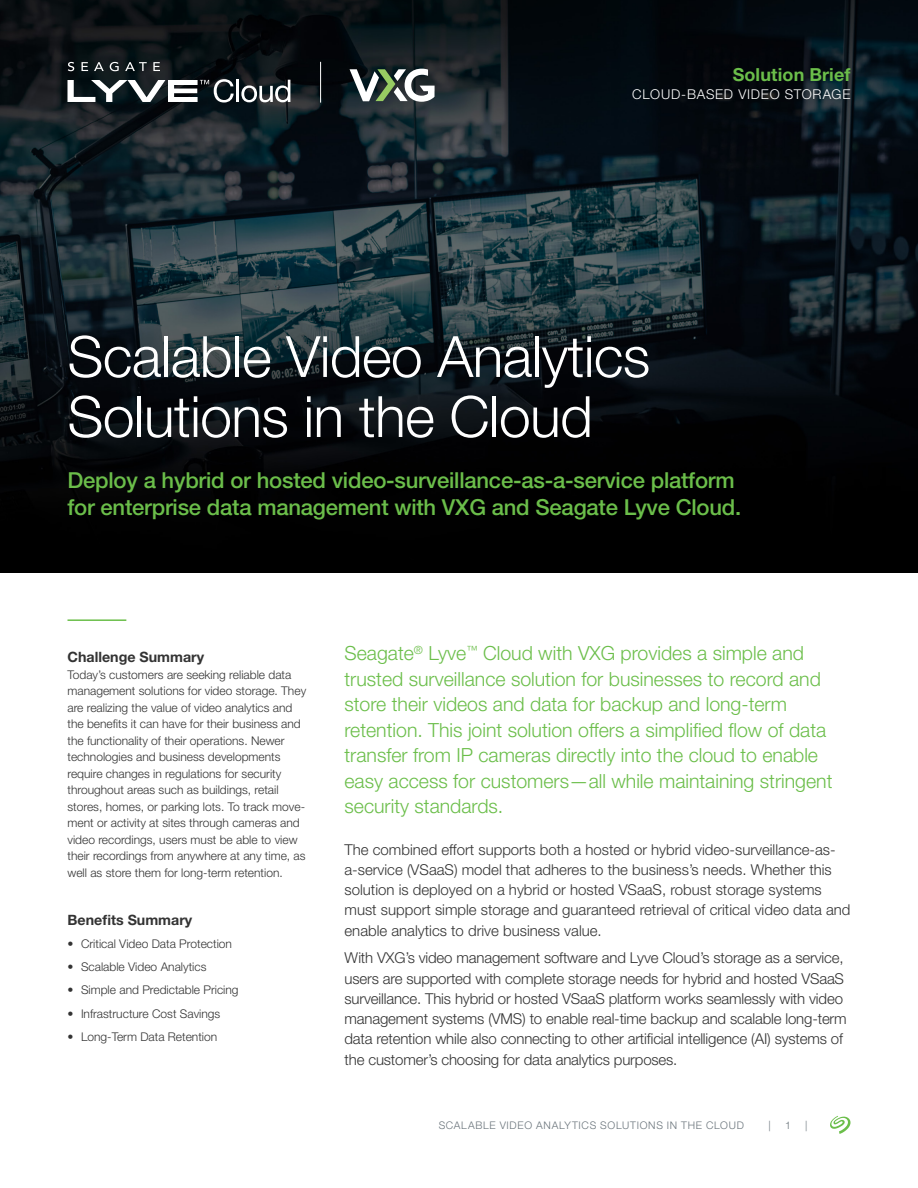
<style>
.page{position:relative;width:918px;height:1188px;background:#fff}
.page>*{position:absolute;margin:0;border:0;box-sizing:border-box;transform-origin:0 0}
.t1{font:300 57px/60px "Helvetica Neue LT Std";letter-spacing:-.01em;color:#fff}
.t2{font:500 22.05px/26.5px "Helvetica Neue LT Std";letter-spacing:-.01em;color:#6bbe4a}
.t3{font:300 19.5px/25.5px "Helvetica Neue LT Std";color:#6bbe4a}
.t4{font:700 18px "Helvetica Neue LT Std";letter-spacing:.005em;color:#6bbe4a}
.t5{font:300 15px/20.2px "Helvetica Neue LT Std";letter-spacing:-.01em;color:#333}
.t6{font:700 14.25px "Helvetica Neue LT Std";color:#333}
.t7{font:300 13.5px "Helvetica Neue LT Std";letter-spacing:.055em;color:#fff}
.t8{font:300 12px/16.5px "Helvetica Neue LT Std";color:#333}
.t9{font:300 10.5px "Helvetica Neue LT Std";letter-spacing:.07em;color:#6a747b}
</style>
<div class="page">
<svg style="left:830px;top:1116px;width:21px;height:18px"></svg>
<img style="left:0;top:0;width:918px;height:572px">
<svg style="left:350px;top:69px;width:85px;height:33px"></svg>
<hr style="left:236px;top:80px;width:3px;height:22px;background:#fff">
<svg style="left:241px;top:80px;width:49px;height:22px"></svg>
<svg style="left:68px;top:79px;width:166px;height:24px"></svg>
<svg style="left:68px;top:62px;width:6px;height:9px"></svg>
<svg style="left:82px;top:62px;width:6px;height:9px"></svg>
<svg style="left:94px;top:62px;width:10px;height:9px"></svg>
<svg style="left:110px;top:62px;width:9px;height:9px"></svg>
<svg style="left:125px;top:62px;width:22px;height:9px"></svg>
<svg style="left:153px;top:62px;width:7px;height:9px"></svg>
<hr style="left:320px;top:62px;width:1px;height:41px;background:#fff">
<hr style="left:67px;top:619px;width:59px;height:2px;background:#6bbe4a">
<p class="t4" style="left:733px;top:63px;width:119px">Solution Brief</p>
<p class="t7" style="left:632px;top:86px;width:220px">CLOUD-BASED VIDEO STORAGE</p>
<h1 class="t1" style="left:68px;top:325px;width:584px">Scalable Video Analytics<br>Solutions in the Cloud</h1>
<h2 class="t2" style="left:68px;top:467px;width:675px">Deploy a hybrid or hosted video-surveillance-as-a-service platform for enterprise data management with VXG and Seagate Lyve Cloud.</h2>
<p class="t6" style="left:68px;top:648px;width:138px">Challenge Summary</p>
<p class="t8" style="left:68px;top:666px;width:240px">Today’s customers are seeking reliable data management solutions for video storage. They are realizing the value of video analytics and the benefits it can have for their business and the functionality of their operations. Newer technologies and business developments require changes in regulations for security throughout areas such as buildings, retail stores, homes, or parking lots. To track move&shy;ment or activity at sites through cameras and video recordings, users must be able to view their recordings from anywhere at any time, as well as store them for long-term retention.</p>
<p class="t6" style="left:68px;top:911px;width:126px">Benefits Summary</p>
<p class="t8" style="left:68px;top:935px;width:166px">• Critical Video Data Protection</p>
<p class="t8" style="left:68px;top:958px;width:140px">• Scalable Video Analytics</p>
<p class="t8" style="left:68px;top:982px;width:173px">• Simple and Predictable Pricing</p>
<p class="t8" style="left:68px;top:1005px;width:154px">• Infrastructure Cost Savings</p>
<p class="t8" style="left:68px;top:1028px;width:151px">• Long-Term Data Retention</p>
<p class="t3" style="left:345px;top:640px;width:489px">Seagate<sup>®</sup> Lyve<sup>™</sup> Cloud with VXG provides a simple and trusted surveillance solution for businesses to record and store their videos and data for backup and long-term retention. This joint solution offers a simplified flow of data transfer from IP cameras directly into the cloud to enable easy access for customers—all while maintaining stringent security standards.</p>
<p class="t5" style="left:345px;top:839px;width:507px">The combined effort supports both a hosted or hybrid video-surveillance-as&shy;a-service (VSaaS) model that adheres to the business’s needs. Whether this solution is deployed on a hybrid or hosted VSaaS, robust storage systems must support simple storage and guaranteed retrieval of critical video data and enable analytics to drive business value.</p>
<p class="t5" style="left:345px;top:948px;width:504px">With VXG’s video management software and Lyve Cloud’s storage as a service, users are supported with complete storage needs for hybrid and hosted VSaaS surveillance. This hybrid or hosted VSaaS platform works seamlessly with video management systems (VMS) to enable real-time backup and scalable long-term data retention while also connecting to other artificial intelligence (AI) systems of the customer’s choosing for data analytics purposes.</p>
<p class="t9" style="left:439px;top:1118px;width:307px">SCALABLE VIDEO ANALYTICS SOLUTIONS IN THE CLOUD</p>
<p class="t9" style="left:769px;top:1118px;width:4px">|</p>
<p class="t9" style="left:785px;top:1118px;width:7px">1</p>
<p class="t9" style="left:805px;top:1118px;width:4px">|</p>
</div>
